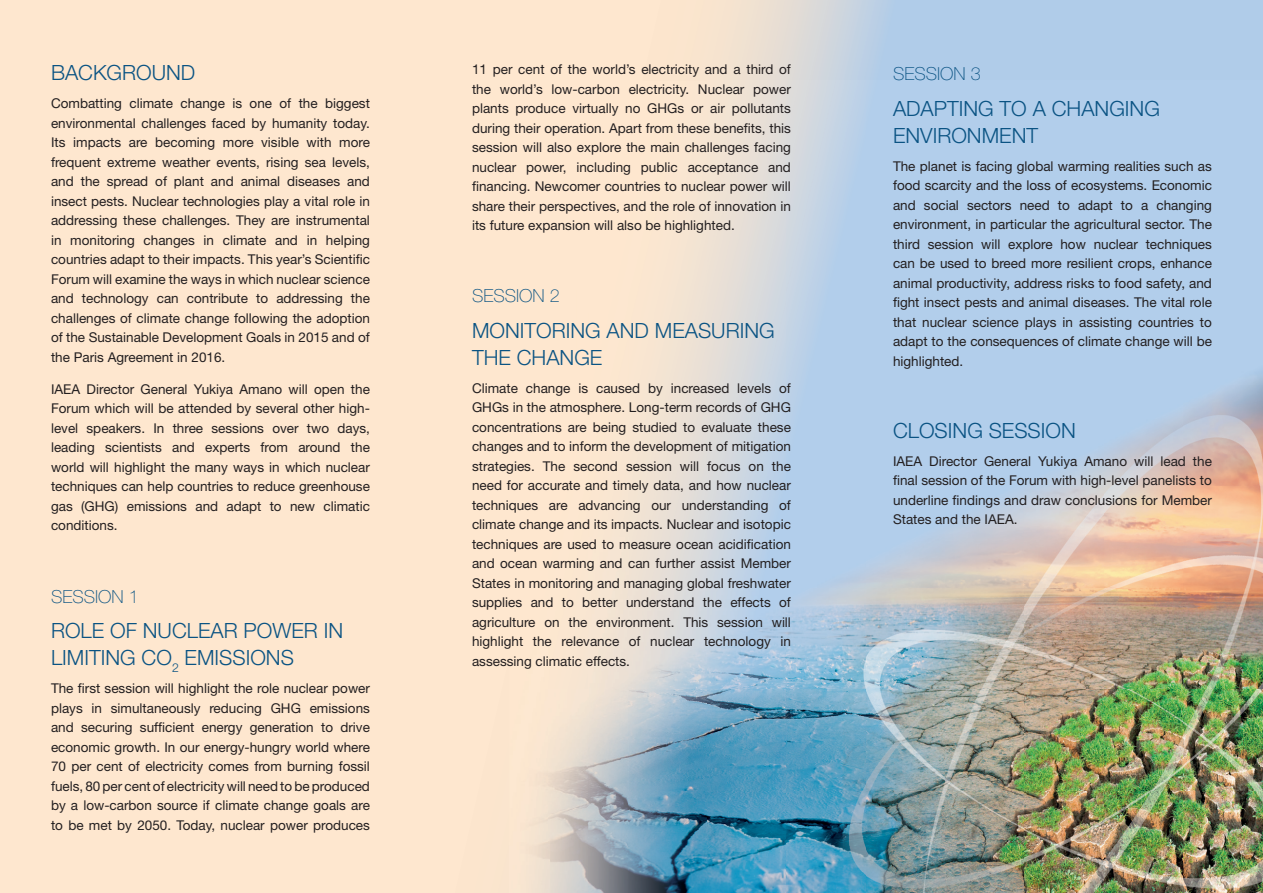
<style>
.page{position:relative;width:1263px;height:893px;background:#fee7cf}
.page>*{position:absolute;margin:0;border:0;box-sizing:border-box;transform-origin:0 0}
.t1{font:300 21px/27px "Helvetica Neue";color:#0a5383}
.t2{font:100 18px "Helvetica Neue";color:#0a5383}
.t3{font:13.5px/19.5px "Helvetica Neue";color:#231f20;text-align:justify}
</style>
<div class="page">
<div style="left:1024px;top:0;width:136px;height:81px;background:#b0cce9"></div>
<div style="left:1160px;top:0;width:103px;height:81px;background:#b0cce9"></div>
<img style="left:764px;top:0;width:188px;height:81px">
<div style="left:952px;top:0;width:72px;height:81px;background:#b0cce9"></div>
<img style="left:628px;top:81px;width:635px;height:812px">
<img style="left:589px;top:527px;width:39px;height:366px">
<img style="left:549px;top:698px;width:40px;height:195px">
<h1 class="t1" style="left:51px;top:59px;width:146px">BACKGROUND</h1>
<p class="t3" style="left:51px;top:94px;width:320px">Combatting climate change is one of the biggest environmental challenges faced by humanity today.<br>Its impacts are becoming more visible with more frequent extreme weather events, rising sea levels, and the spread of plant and animal diseases and insect pests. Nuclear technologies play a vital role in addressing these challenges. They are instrumental in monitoring changes in climate and in helping countries adapt to their impacts. This year’s Scientific Forum will examine the ways in which nuclear science and technology can contribute to addressing the challenges of climate change following the adoption of the Sustainable Development Goals in 2015 and of the Paris Agreement in 2016.</p>
<p class="t3" style="left:51px;top:379px;width:320px">IAEA Director General Yukiya Amano will open the Forum which will be attended by several other high&shy;level speakers. In three sessions over two days, leading scientists and experts from around the world will highlight the many ways in which nuclear techniques can help countries to reduce greenhouse gas (GHG) emissions and adapt to new climatic conditions.</p>
<h2 class="t2" style="left:51px;top:586px;width:89px">SESSION 1</h2>
<h1 class="t1" style="left:51px;top:617px;width:294px">ROLE OF NUCLEAR POWER IN<br>LIMITING CO<sub>2</sub> EMISSIONS</h1>
<p class="t3" style="left:51px;top:678px;width:320px">The first session will highlight the role nuclear power plays in simultaneously reducing GHG emissions and securing sufficient energy generation to drive economic growth. In our energy-hungry world where 70 per cent of electricity comes from burning fossil fuels, 80 per cent of electricity will need to be produced by a low-carbon source if climate change goals are to be met by 2050. Today, nuclear power produces</p>
<p class="t3" style="left:472px;top:60px;width:320px">11 per cent of the world’s electricity and a third of the world’s low-carbon electricity. Nuclear power plants produce virtually no GHGs or air pollutants during their operation. Apart from these benefits, this session will also explore the main challenges facing nuclear power, including public acceptance and financing. Newcomer countries to nuclear power will share their perspectives, and the role of innovation in its future expansion will also be highlighted.</p>
<h2 class="t2" style="left:472px;top:286px;width:89px">SESSION 2</h2>
<h1 class="t1" style="left:472px;top:317px;width:304px">MONITORING AND MEASURING<br>THE CHANGE</h1>
<p class="t3" style="left:472px;top:378px;width:320px">Climate change is caused by increased levels of GHGs in the atmosphere. Long-term records of GHG concentrations are being studied to evaluate these changes and to inform the development of mitigation strategies. The second session will focus on the need for accurate and timely data, and how nuclear techniques are advancing our understanding of climate change and its impacts. Nuclear and isotopic techniques are used to measure ocean acidification and ocean warming and can further assist Member States in monitoring and managing global freshwater supplies and to better understand the effects of agriculture on the environment. This session will highlight the relevance of nuclear technology in assessing climatic effects.</p>
<h2 class="t2" style="left:893px;top:64px;width:89px">SESSION 3</h2>
<h1 class="t1" style="left:893px;top:94px;width:268px">ADAPTING TO A CHANGING<br>ENVIRONMENT</h1>
<p class="t3" style="left:893px;top:156px;width:320px">The planet is facing global warming realities such as food scarcity and the loss of ecosystems. Economic and social sectors need to adapt to a changing environment, in particular the agricultural sector. The third session will explore how nuclear techniques can be used to breed more resilient crops, enhance animal productivity, address risks to food safety, and fight insect pests and animal diseases. The vital role that nuclear science plays in assisting countries to adapt to the consequences of climate change will be highlighted.</p>
<h1 class="t1" style="left:893px;top:416px;width:184px">CLOSING SESSION</h1>
<p class="t3" style="left:893px;top:451px;width:320px">IAEA Director General Yukiya Amano will lead the final session of the Forum with high-level panelists to underline findings and draw conclusions for Member States and the IAEA.</p>
</div>
